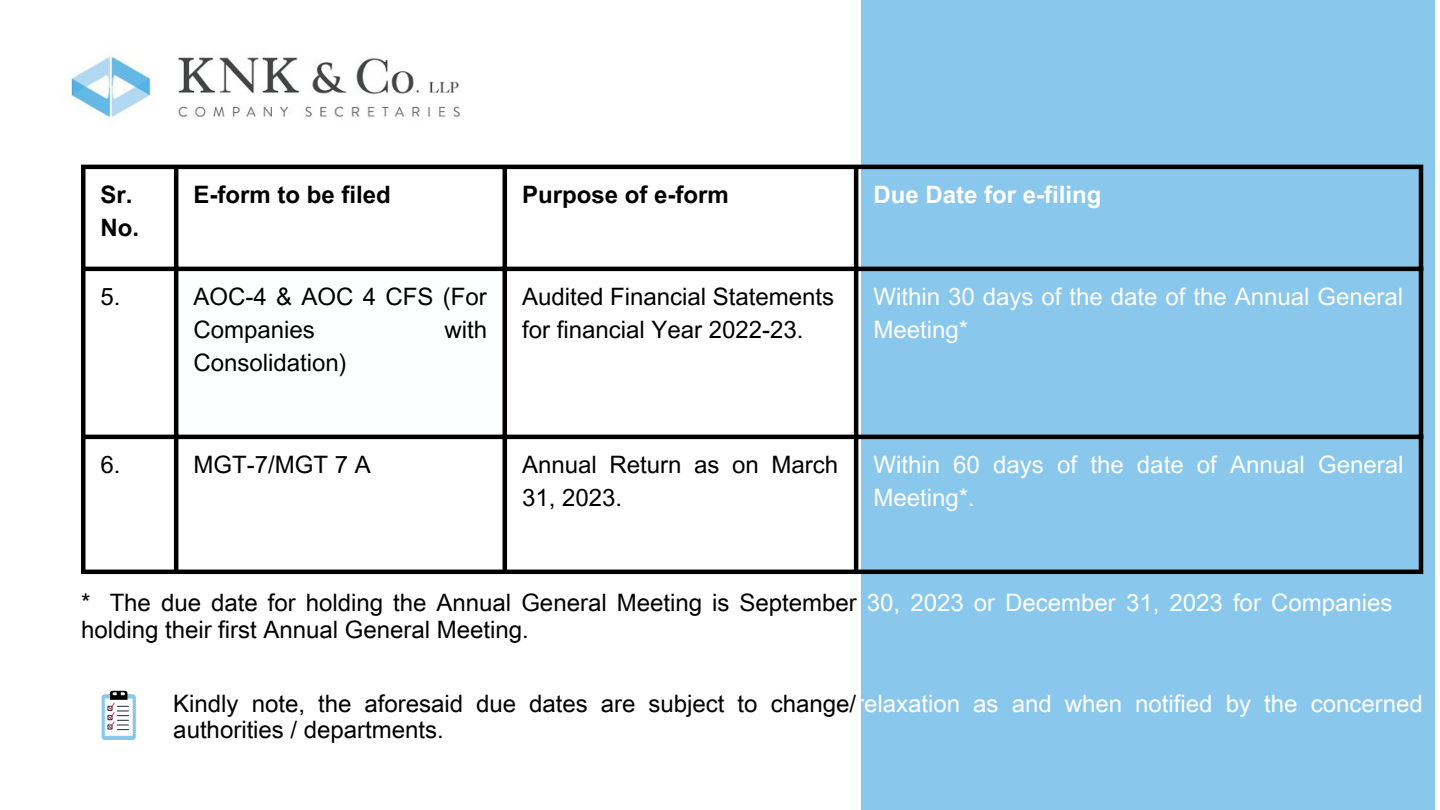
<style>
.page{position:relative;width:1440px;height:810px;background:#fff}
.page>*{position:absolute;margin:0;border:0;box-sizing:border-box;transform-origin:0 0}
.t1{font:24px/26.2px "Arial Unicode MS";color:#000}
.t2{font:24px/33px "Arial MT Pro";color:#000}
.t3{font:24px/33px "Arial MT Pro";color:#feffff}
.t4{font:700 24px/33px "Arial MT Pro";color:#000}
.t5{font:700 24px "Arial MT Pro";color:#feffff}
.s1{color:#feffff}
</style>
<div class="page">
<img style="left:70px;top:56px;width:390px;height:65px">
<div style="left:856px;top:0;width:579px;height:810px;background:#8ac7ec"></div>
<div style="left:81px;top:169px;width:5px;height:401px;background:#000"></div>
<hr style="left:174px;top:169px;width:4px;height:401px;background:#000">
<hr style="left:503px;top:169px;width:4px;height:401px;background:#000">
<hr style="left:854px;top:169px;width:4px;height:401px;background:#000">
<hr style="left:1419px;top:169px;width:4px;height:401px;background:#000">
<hr style="left:81px;top:165px;width:1342px;height:4px;background:#000">
<hr style="left:81px;top:267px;width:1342px;height:4px;background:#000">
<hr style="left:81px;top:435px;width:1342px;height:4px;background:#000">
<hr style="left:81px;top:570px;width:1342px;height:4px;background:#000">
<svg style="left:102px;top:694px;width:34px;height:46px"></svg>
<div style="left:105px;top:699px;width:28px;height:37px;background:#fff"></div>
<svg style="left:108px;top:691px;width:20px;height:39px"></svg>
<p class="t4" style="left:100px;top:182px;width:40px">Sr.<br>No.</p>
<p class="t4" style="left:193px;top:182px;width:199px">E-form to be filed</p>
<p class="t4" style="left:522px;top:182px;width:208px">Purpose of e-form</p>
<p class="t5" style="left:873px;top:186px;width:230px">Due Date for e-filing</p>
<p class="t2" style="left:100px;top:284px;width:22px">5.</p>
<p class="t2" style="left:193px;top:284px;width:295px">AOC-4 &amp; AOC 4 CFS (For<br>Companies</p>
<p class="t2" style="left:444px;top:317px;width:44px">with</p>
<p class="t2" style="left:193px;top:350px;width:155px">Consolidation)</p>
<p class="t2" style="left:522px;top:284px;width:314px">Audited Financial Statements for financial Year 2022-23.</p>
<p class="t3" style="left:873px;top:284px;width:531px">Within 30 days of the date of the Annual General<br>Meeting*</p>
<p class="t2" style="left:100px;top:452px;width:22px">6.</p>
<p class="t2" style="left:193px;top:452px;width:179px">MGT-7/MGT 7 A</p>
<p class="t2" style="left:522px;top:452px;width:318px">Annual Return as on March<br>31, 2023.</p>
<p class="t3" style="left:873px;top:452px;width:532px">Within 60 days of the date of Annual General<br>Meeting*.</p>
<p class="t1" style="left:81px;top:589px;width:1313px">* The due date for holding the Annual General Meeting is September <span class="s1">30, 2023 or December 31, 2023 for Companies </span>holding their first Annual General Meeting.</p>
<p class="t1" style="left:173px;top:689px;width:1251px">Kindly note, the aforesaid due dates are subject to change/<span class="s1">relaxation as and when notified by the concerned </span>authorities / departments.</p>
</div>
